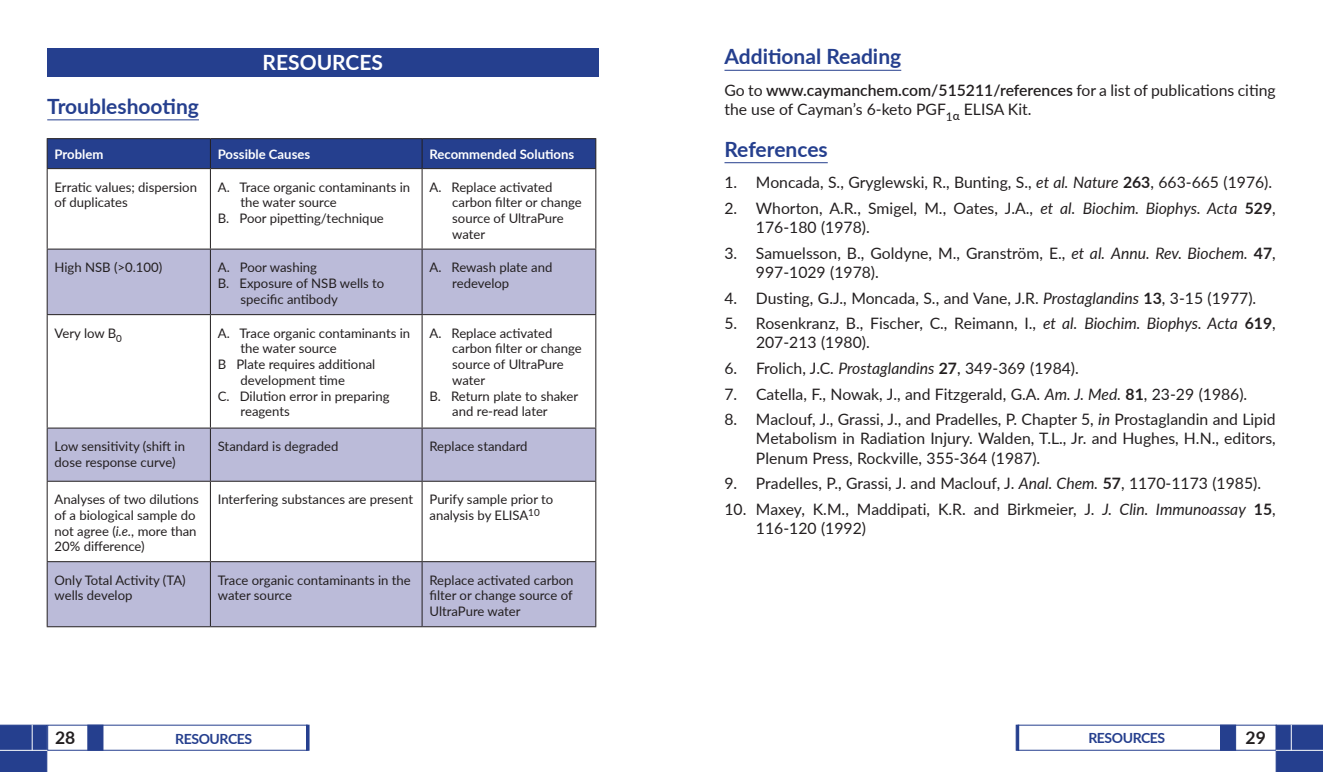
<style>
.page{position:relative;width:1323px;height:772px;background:#fff}
.page>*{position:absolute;margin:0;border:0;box-sizing:border-box;transform-origin:0 0}
.Heading_-_Resources{font:700 21px "Lato";color:#253f8e}
.Section_Heading_-_Wh{font:700 21px "Lato";color:#fff}
.t1{font:700 17.5px "Lato";color:#231f20}
.Long__List{font:15.75px/19.2px "Lato";color:#231f20}
.Body_Text{font:15.75px/19.2px "Lato";color:#231f20}
.t2{font:700 14px "Lato";letter-spacing:-.03em;color:#253f8e}
.Troubleshooting_Body{font:13.12px/15.8px "Lato";color:#231f20}
.Table_Heading{font:700 13.12px "Lato";color:#fff}
.s1{font-style:italic}
.s2{font-weight:600}
.s3{font-weight:700}
</style>
<div class="page">
<div style="left:87px;top:724px;width:16px;height:26px;background:#253f8e;border:1px solid #253f8e"></div>
<hr style="left:306px;top:724px;width:3px;height:26px;background:#253f8e">
<div style="left:1220px;top:724px;width:16px;height:26px;background:#253f8e;border:1px solid #253f8e"></div>
<div style="left:1016px;top:724px;width:3px;height:26px;background:#253f8e;border:1px solid #253f8e"></div>
<svg style="left:0;top:724px;width:47px;height:48px;background:#2b4491"></svg>
<hr style="left:0;top:750px;width:47px;height:1px;background:#fff">
<svg style="left:1276px;top:724px;width:47px;height:48px;background:#2b4491"></svg>
<hr style="left:1276px;top:750px;width:47px;height:1px;background:#fff">
<hr style="left:47px;top:119px;width:152px;height:1px;background:#253f8e">
<div style="left:47px;top:48px;width:551px;height:28px;background:#253f8e"></div>
<svg style="left:48px;top:169px;width:547px;height:80px"></svg>
<svg style="left:48px;top:250px;width:547px;height:376px"></svg>
<hr style="left:47px;top:138px;width:163px;height:1px;background:#231f20">
<hr style="left:47px;top:169px;width:1px;height:80px;background:#231f20">
<hr style="left:47px;top:249px;width:163px;height:1px;background:#231f20">
<hr style="left:47px;top:249px;width:1px;height:65px;background:#231f20">
<hr style="left:47px;top:314px;width:163px;height:1px;background:#231f20">
<hr style="left:47px;top:315px;width:1px;height:112px;background:#231f20">
<hr style="left:47px;top:427px;width:163px;height:1px;background:#231f20">
<hr style="left:47px;top:428px;width:1px;height:53px;background:#231f20">
<hr style="left:47px;top:481px;width:163px;height:1px;background:#231f20">
<hr style="left:47px;top:482px;width:1px;height:79px;background:#231f20">
<hr style="left:47px;top:561px;width:163px;height:1px;background:#231f20">
<hr style="left:47px;top:562px;width:1px;height:64px;background:#231f20">
<hr style="left:47px;top:626px;width:163px;height:1px;background:#231f20">
<hr style="left:210px;top:138px;width:212px;height:1px;background:#231f20">
<hr style="left:422px;top:138px;width:174px;height:1px;background:#231f20">
<hr style="left:210px;top:169px;width:1px;height:80px;background:#231f20">
<hr style="left:210px;top:249px;width:212px;height:1px;background:#231f20">
<hr style="left:210px;top:249px;width:1px;height:65px;background:#231f20">
<hr style="left:422px;top:249px;width:174px;height:1px;background:#231f20">
<hr style="left:210px;top:314px;width:212px;height:1px;background:#231f20">
<hr style="left:210px;top:315px;width:1px;height:112px;background:#231f20">
<hr style="left:422px;top:314px;width:174px;height:1px;background:#231f20">
<hr style="left:210px;top:427px;width:212px;height:1px;background:#231f20">
<hr style="left:210px;top:428px;width:1px;height:53px;background:#231f20">
<hr style="left:422px;top:427px;width:174px;height:1px;background:#231f20">
<hr style="left:210px;top:481px;width:212px;height:1px;background:#231f20">
<hr style="left:210px;top:482px;width:1px;height:79px;background:#231f20">
<hr style="left:422px;top:481px;width:174px;height:1px;background:#231f20">
<hr style="left:210px;top:561px;width:212px;height:1px;background:#231f20">
<hr style="left:210px;top:562px;width:1px;height:64px;background:#231f20">
<hr style="left:422px;top:561px;width:174px;height:1px;background:#231f20">
<hr style="left:210px;top:626px;width:212px;height:1px;background:#231f20">
<hr style="left:422px;top:626px;width:174px;height:1px;background:#231f20">
<svg style="left:47px;top:139px;width:549px;height:30px;background:#253e89"></svg>
<hr style="left:422px;top:169px;width:1px;height:80px;background:#231f20">
<hr style="left:595px;top:169px;width:1px;height:80px;background:#231f20">
<hr style="left:422px;top:249px;width:1px;height:65px;background:#231f20">
<hr style="left:595px;top:249px;width:1px;height:65px;background:#231f20">
<hr style="left:422px;top:315px;width:1px;height:112px;background:#231f20">
<hr style="left:595px;top:315px;width:1px;height:112px;background:#231f20">
<hr style="left:422px;top:428px;width:1px;height:53px;background:#231f20">
<hr style="left:595px;top:428px;width:1px;height:53px;background:#231f20">
<hr style="left:422px;top:482px;width:1px;height:79px;background:#231f20">
<hr style="left:595px;top:482px;width:1px;height:79px;background:#231f20">
<hr style="left:422px;top:562px;width:1px;height:64px;background:#231f20">
<hr style="left:595px;top:562px;width:1px;height:64px;background:#231f20">
<hr style="left:724px;top:70px;width:177px;height:1px;background:#253f8e">
<hr style="left:724px;top:162px;width:104px;height:1px;background:#253f8e">
<p class="Section_Heading_-_Wh" style="left:263px;top:47px;width:122px">RESOURCES</p>
<p class="Heading_-_Resources" style="left:47px;top:91px;width:153px">Troubleshooting</p>
<p class="Table_Heading" style="left:55px;top:144px;width:50px">Problem</p>
<p class="Table_Heading" style="left:218px;top:144px;width:94px">Possible Causes</p>
<p class="Table_Heading" style="left:430px;top:144px;width:146px">Recommended Solutions</p>
<p class="Troubleshooting_Body" style="left:55px;top:178px;width:144px">Erratic values; dispersion of duplicates</p>
<p class="Troubleshooting_Body" style="left:241px;top:178px;width:171px;text-indent:-23px">A. Trace organic contaminants in the water source</p>
<p class="Troubleshooting_Body" style="left:218px;top:210px;width:168px">B. Poor pipetting/technique</p>
<p class="Troubleshooting_Body" style="left:452px;top:178px;width:131px;text-indent:-23px">A. Replace activated carbon filter or change source of UltraPure water</p>
<p class="Troubleshooting_Body" style="left:55px;top:259px;width:109px">High NSB (&gt;0.100)</p>
<p class="Troubleshooting_Body" style="left:218px;top:259px;width:101px">A. Poor washing</p>
<p class="Troubleshooting_Body" style="left:241px;top:274px;width:145px;text-indent:-23px">B. Exposure of NSB wells to specific antibody</p>
<p class="Troubleshooting_Body" style="left:55px;top:324px;width:69px">Very low B<sub>0</sub></p>
<p class="Troubleshooting_Body" style="left:241px;top:324px;width:171px;text-indent:-23px">A. Trace organic contaminants in the water source</p>
<p class="Troubleshooting_Body" style="left:218px;top:356px;width:159px;text-align:center">B Plate requires additional development time</p>
<p class="Troubleshooting_Body" style="left:241px;top:387px;width:150px;text-indent:-23px">C. Dilution error in preparing reagents</p>
<p class="Troubleshooting_Body" style="left:452px;top:259px;width:102px;text-indent:-23px">A. Rewash plate and redevelop</p>
<p class="Troubleshooting_Body" style="left:452px;top:324px;width:131px;text-indent:-23px">A. Replace activated carbon filter or change source of UltraPure water</p>
<p class="Troubleshooting_Body" style="left:430px;top:387px;width:150px;text-align:center">B. Return plate to shaker and re-read later</p>
<p class="Troubleshooting_Body" style="left:55px;top:438px;width:132px">Low sensitivity (shift in dose response curve)</p>
<p class="Troubleshooting_Body" style="left:218px;top:438px;width:122px">Standard is degraded</p>
<p class="Troubleshooting_Body" style="left:430px;top:438px;width:100px">Replace standard</p>
<p class="Troubleshooting_Body" style="left:55px;top:491px;width:146px">Analyses of two dilutions of a biological sample do not agree (<span class="s1">i.e.</span>, more than<br>20% difference)</p>
<p class="Troubleshooting_Body" style="left:218px;top:491px;width:197px">Interfering substances are present</p>
<p class="Troubleshooting_Body" style="left:430px;top:491px;width:125px">Purify sample prior to analysis by ELISA<sup>10</sup></p>
<p class="Troubleshooting_Body" style="left:55px;top:571px;width:133px">Only Total Activity (TA) wells develop</p>
<p class="Troubleshooting_Body" style="left:218px;top:571px;width:195px">Trace organic contaminants in the water source</p>
<p class="Troubleshooting_Body" style="left:430px;top:571px;width:146px;text-align:justify">Replace activated carbon filter or change source of UltraPure water</p>
<p class="Heading_-_Resources" style="left:724px;top:41px;width:178px">Additional Reading</p>
<p class="Body_Text" style="left:724px;top:80px;width:553px">Go to <span class="s2">www.caymanchem.com/515211/references</span> for a list of publications citing the use of Cayman’s 6-keto PGF<sub>1</sub><sub>α</sub> ELISA Kit.</p>
<p class="Heading_-_Resources" style="left:724px;top:133px;width:105px">References</p>
<p class="Long__List" style="left:724px;top:172px;width:549px">1. Moncada, S., Gryglewski, R., Bunting, S., <span class="s1">et al. Nature</span> <span class="s3">263</span>, 663-665 (1976).</p>
<p class="Long__List" style="left:756px;top:198px;width:521px;text-indent:-32px">2. Whorton, A.R., Smigel, M., Oates, J.A., <span class="s1">et al. Biochim. Biophys. Acta</span> <span class="s3">529</span>,<br>176-180 (1978).</p>
<p class="Long__List" style="left:756px;top:243px;width:521px;text-indent:-32px">3. Samuelsson, B., Goldyne, M., Granström, E., <span class="s1">et al. Annu. Rev. Biochem.</span> <span class="s3">47</span>,<br>997-1029 (1978).</p>
<p class="Long__List" style="left:724px;top:288px;width:533px">4. Dusting, G.J., Moncada, S., and Vane, J.R. <span class="s1">Prostaglandins</span> <span class="s3">13</span>, 3-15 (1977).</p>
<p class="Long__List" style="left:756px;top:313px;width:521px;text-indent:-32px">5. Rosenkranz, B., Fischer, C., Reimann, I., <span class="s1">et al. Biochim. Biophys. Acta</span> <span class="s3">619</span>,<br>207-213 (1980).</p>
<p class="Long__List" style="left:724px;top:358px;width:356px">6. Frolich, J.C. <span class="s1">Prostaglandins</span> <span class="s3">27</span>, 349-369 (1984).</p>
<p class="Long__List" style="left:724px;top:383px;width:524px">7. Catella, F., Nowak, J., and Fitzgerald, G.A. <span class="s1">Am. J. Med.</span> <span class="s3">81</span>, 23-29 (1986).</p>
<p class="Long__List" style="left:756px;top:409px;width:521px;text-align:justify;text-indent:-32px">8. Maclouf, J., Grassi, J., and Pradelles, P. Chapter 5, <span class="s1">in</span> Prostaglandin and Lipid Metabolism in Radiation Injury. Walden, T.L., Jr. and Hughes, H.N., editors, Plenum Press, Rockville, 355-364 (1987).</p>
<p class="Long__List" style="left:724px;top:473px;width:538px">9. Pradelles, P., Grassi, J. and Maclouf, J. <span class="s1">Anal. Chem.</span> <span class="s3">57</span>, 1170-1173 (1985).</p>
<p class="Long__List" style="left:756px;top:499px;width:521px;text-indent:-32px">10. Maxey, K.M., Maddipati, K.R. and Birkmeier, J. <span class="s1">J. Clin. Immunoassay</span> <span class="s3">15</span>,<br>116-120 (1992)</p>
<h2 class="t1" style="left:55px;top:725px;width:22px">28</h2>
<p class="t2" style="left:175px;top:728px;width:78px">RESOURCES</p>
<p class="t2" style="left:1088px;top:727px;width:78px">RESOURCES</p>
<h2 class="t1" style="left:1246px;top:725px;width:22px">29</h2>
</div>
